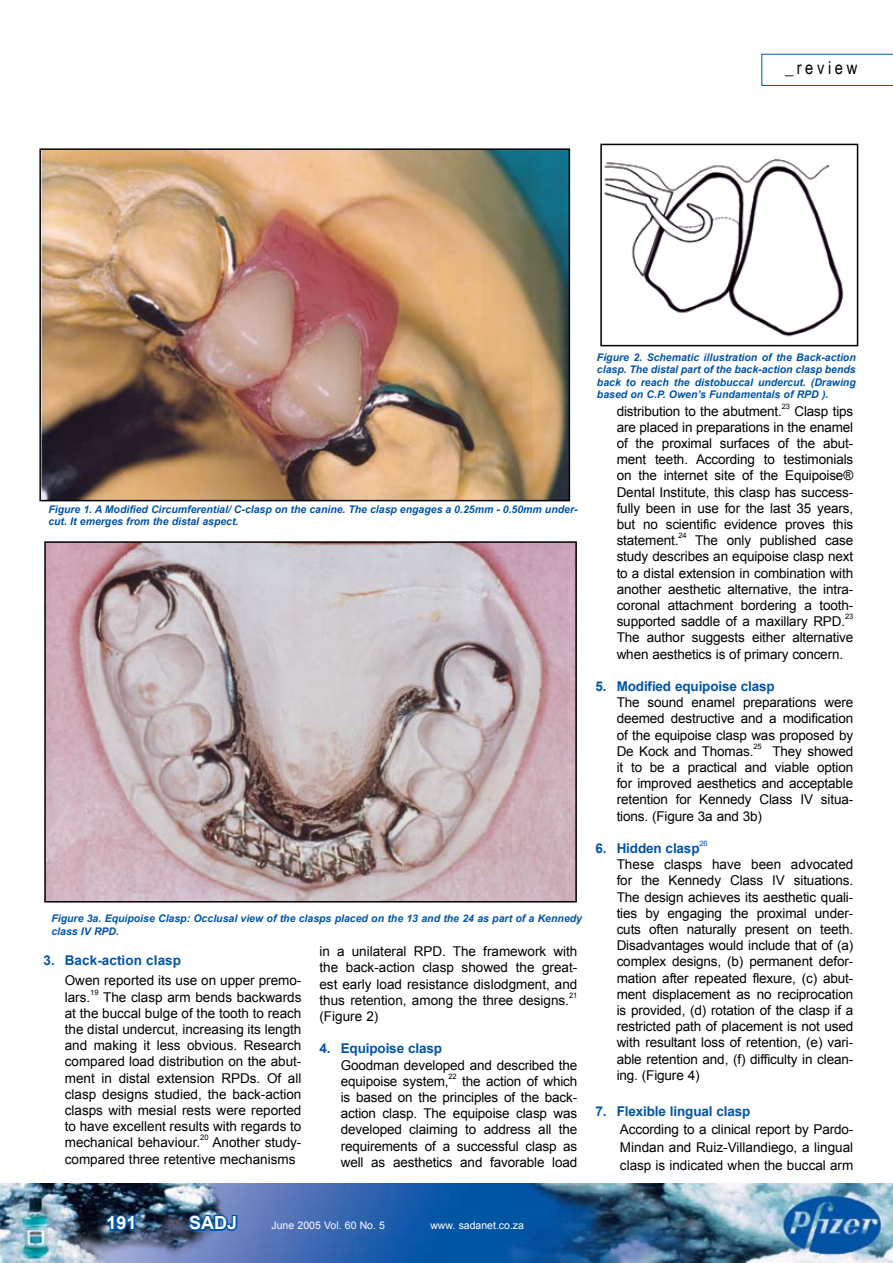
<style>
.page{position:relative;width:893px;height:1263px;background:#fff}
.page>*{position:absolute;margin:0;border:0;box-sizing:border-box;transform-origin:0 0}
.t1{font:18px "Arial Narrow";letter-spacing:.2em;color:#000}
.t2{font:700 18px "Arial";color:#fff}
.t3{font:13.5px/16.2px "Arial";letter-spacing:-.01em;color:#000;text-align:justify}
.t4{font:700 13.5px "Arial";letter-spacing:-.01em;color:#0054a6}
.t5{font:italic 700 10.5px/12.6px "Arial";color:#0054a6}
.t6{font:10.5px "Arial";color:#fff}
.t7{font:7.5px "Arial";letter-spacing:-.01em;color:#000}
.t8{font:7.5px "Arial";color:#0054a6}
</style>
<div class="page">
<img style="left:42px;top:151px;width:525px;height:347px">
<div style="left:39px;top:148px;width:531px;height:353px;border:2px solid #000"></div>
<img style="left:604px;top:159px;width:240px;height:178px">
<div style="left:600px;top:144px;width:258px;height:202px;border:2px solid #000"></div>
<img style="left:47px;top:544px;width:527px;height:355px">
<div style="left:44px;top:541px;width:533px;height:361px;border:2px solid #000"></div>
<img style="left:0;top:1183px;width:893px;height:80px">
<svg style="left:762px;top:54px;width:131px;height:32px"></svg>
<svg style="left:105px;top:1213px;width:31px;height:20px"></svg>
<svg style="left:186px;top:1211px;width:53px;height:22px"></svg>
<h1 class="t1" style="left:785px;top:55px;width:74px">_review</h1>
<p class="t5" style="left:48px;top:503px;width:531px">Figure 1. A Modified Circumferential/ C-clasp on the canine. The clasp engages a 0.25mm - 0.50mm under&shy;cut. It emerges from the distal aspect.</p>
<p class="t5" style="left:51px;top:912px;width:532px">Figure 3a. Equipoise Clasp: Occlusal view of the clasps placed on the 13 and the 24 as part of a Kennedy class IV RPD.</p>
<p class="t4" style="left:44px;top:951px;width:139px">3. Back-action clasp</p>
<p class="t3" style="left:65px;top:972px;width:238px">Owen reported its use on upper premo&shy;lars.</p>
<p class="t7" style="left:90px;top:987px;width:10px">19</p>
<p class="t3" style="left:65px;top:989px;width:238px;text-indent:38px">The clasp arm bends backwards at the buccal bulge of the tooth to reach the distal undercut, increasing its length and making it less obvious. Research compared load distribution on the abut&shy;ment in distal extension RPDs. Of all clasp designs studied, the back-action clasps with mesial rests were reported to have excellent results with regards to mechanical behaviour.</p>
<p class="t7" style="left:200px;top:1133px;width:10px">20</p>
<p class="t3" style="left:65px;top:1134px;width:238px;text-indent:148px">Another study&shy;compared three retentive mechanisms</p>
<p class="t3" style="left:319px;top:943px;width:259px">in a unilateral RPD. The framework with the back-action clasp showed the great&shy;est early load resistance dislodgment, and thus retention, among the three designs.</p>
<p class="t7" style="left:569px;top:990px;width:10px">21</p>
<p class="t3" style="left:319px;top:1008px;width:60px">(Figure 2)</p>
<p class="t4" style="left:319px;top:1040px;width:124px">4. Equipoise clasp</p>
<p class="t3" style="left:341px;top:1057px;width:238px">Goodman developed and described the equipoise system,</p>
<p class="t7" style="left:448px;top:1071px;width:10px">22</p>
<p class="t3" style="left:341px;top:1073px;width:238px;text-indent:121px">the action of which is based on the principles of the back&shy;action clasp. The equipoise clasp was developed claiming to address all the requirements of a successful clasp as well as aesthetics and favorable load</p>
<p class="t5" style="left:597px;top:351px;width:260px;text-align:justify">Figure 2. Schematic illustration of the Back-action clasp. The distal part of the back-action clasp bends back to reach the distobuccal undercut. (Drawing based on C.P. Owen’s Fundamentals of RPD ).</p>
<p class="t3" style="left:617px;top:403px;width:167px">distribution to the abutment.</p>
<p class="t7" style="left:782px;top:401px;width:10px">23</p>
<p class="t3" style="left:617px;top:403px;width:238px;text-indent:178px">Clasp tips are placed in preparations in the enamel of the proximal surfaces of the abut&shy;ment teeth. According to testimonials on the internet site of the Equipoise® Dental Institute, this clasp has success&shy;fully been in use for the last 35 years, but no scientific evidence proves this statement.</p>
<p class="t7" style="left:678px;top:531px;width:10px">24</p>
<p class="t3" style="left:617px;top:532px;width:238px;text-indent:78px">The only published case study describes an equipoise clasp next to a distal extension in combination with another aesthetic alternative, the intra&shy;coronal attachment bordering a tooth&shy;supported saddle of a maxillary RPD.</p>
<p class="t7" style="left:845px;top:612px;width:10px">23</p>
<p class="t3" style="left:617px;top:630px;width:238px">The author suggests either alternative when aesthetics is of primary concern.</p>
<p class="t4" style="left:595px;top:677px;width:181px">5. Modified equipoise clasp</p>
<p class="t3" style="left:617px;top:694px;width:238px">The sound enamel preparations were deemed destructive and a modification of the equipoise clasp was proposed by De Kock and Thomas.</p>
<p class="t7" style="left:753px;top:741px;width:10px">25</p>
<p class="t3" style="left:617px;top:743px;width:238px;text-indent:156px">They showed it to be a practical and viable option for improved aesthetics and acceptable retention for Kennedy Class IV situa&shy;tions. (Figure 3a and 3b)</p>
<p class="t4" style="left:595px;top:839px;width:106px">6. Hidden clasp</p>
<p class="t8" style="left:699px;top:838px;width:10px">26</p>
<p class="t3" style="left:617px;top:856px;width:238px">These clasps have been advocated for the Kennedy Class IV situations.<br>The design achieves its aesthetic quali&shy;ties by engaging the proximal under&shy;cuts often naturally present on teeth.<br>Disadvantages would include that of (a) complex designs, (b) permanent defor&shy;mation after repeated flexure, (c) abut&shy;ment displacement as no reciprocation is provided, (d) rotation of the clasp if a restricted path of placement is not used with resultant loss of retention, (e) vari&shy;able retention and, (f) difficulty in clean&shy;ing. (Figure 4)</p>
<p class="t4" style="left:595px;top:1102px;width:156px">7. Flexible lingual clasp</p>
<p class="t3" style="left:620px;top:1120px;width:235px;line-height:18px">According to a clinical report by Pardo-Mindan and Ruiz-Villandiego, a lingual clasp is indicated when the buccal arm</p>
<h1 class="t2" style="left:106px;top:1211px;width:32px">191</h1>
<h1 class="t2" style="left:189px;top:1211px;width:50px">SADJ</h1>
<p class="t6" style="left:272px;top:1219px;width:115px">June 2005 Vol. 60 No. 5</p>
<p class="t6" style="left:430px;top:1219px;width:95px">www. sadanet.co.za</p>
</div>
